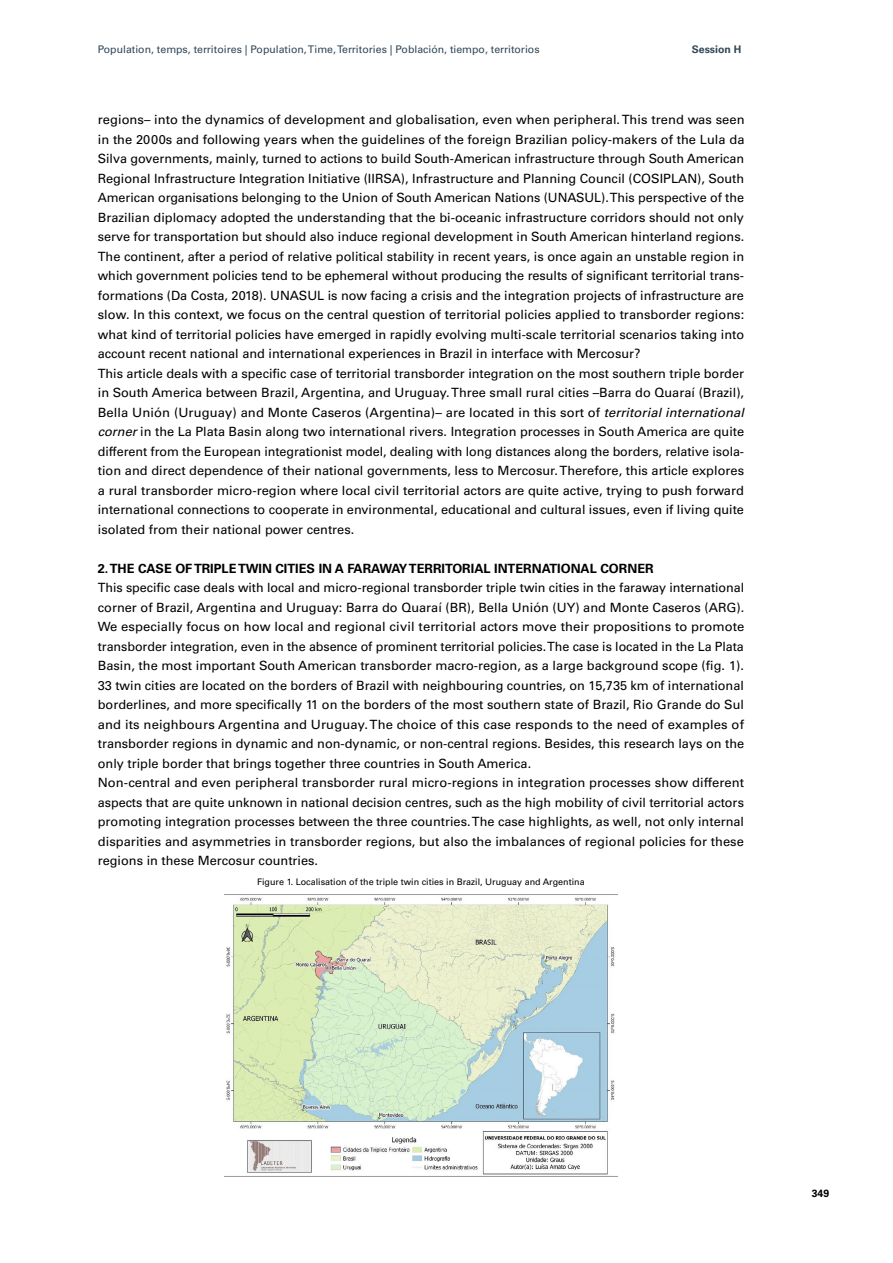
<style>
.page{position:relative;width:893px;height:1263px;background:#fff}
.page>*{position:absolute;margin:0;border:0;box-sizing:border-box;transform-origin:0 0}
.texte_courant{font:12.75px/19.5px "Univers LT";color:#000;text-align:justify}
.inter_1{font:700 12.75px "Univers LT";color:#000}
.t1{font:10.5px "Univers LT";color:#2f4755}
.t2{font:700 10.5px "Univers LT";color:#2f4755}
.t3{font:700 10.5px "Univers LT";color:#000}
.Figure{font:9px "Univers LT";color:#000}
.s1{font-style:italic}
</style>
<div class="page">
<img style="left:225px;top:894px;width:392px;height:283px">
<p class="t1" style="left:98px;top:43px;width:443px">Population, temps, territoires | Population, Time, Territories | Población, tiempo, territorios</p>
<p class="t2" style="left:692px;top:43px;width:51px">Session H</p>
<p class="texte_courant" style="left:98px;top:110px;width:648px">regions– into the dynamics of development and globalisation, even when peripheral. This trend was seen in the 2000s and following years when the guidelines of the foreign Brazilian policy-makers of the Lula da Silva governments, mainly, turned to actions to build South-American infrastructure through South American Regional Infrastructure Integration Initiative (IIRSA), Infrastructure and Planning Council (COSIPLAN), South American organisations belonging to the Union of South American Nations (UNASUL). This perspective of the Brazilian diplomacy adopted the understanding that the bi-oceanic infrastructure corridors should not only serve for transportation but should also induce regional development in South American hinterland regions.<br>The continent, after a period of relative political stability in recent years, is once again an unstable region in which government policies tend to be ephemeral without producing the results of significant territorial trans&shy;formations (Da Costa, 2018). UNASUL is now facing a crisis and the integration projects of infrastructure are slow. In this context, we focus on the central question of territorial policies applied to transborder regions: what kind of territorial policies have emerged in rapidly evolving multi-scale territorial scenarios taking into account recent national and international experiences in Brazil in interface with Mercosur?</p>
<p class="texte_courant" style="left:98px;top:363px;width:648px">This article deals with a specific case of territorial transborder integration on the most southern triple border in South America between Brazil, Argentina, and Uruguay. Three small rural cities –Barra do Quaraí (Brazil), Bella Unión (Uruguay) and Monte Caseros (Argentina)– are located in this sort of <span class="s1">territorial international corner</span> in the La Plata Basin along two international rivers. Integration processes in South America are quite different from the European integrationist model, dealing with long distances along the borders, relative isola&shy;tion and direct dependence of their national governments, less to Mercosur. Therefore, this article explores a rural transborder micro-region where local civil territorial actors are quite active, trying to push forward international connections to cooperate in environmental, educational and cultural issues, even if living quite isolated from their national power centres.</p>
<p class="inter_1" style="left:98px;top:561px;width:557px">2. THE CASE OF TRIPLE TWIN CITIES IN A FARAWAY TERRITORIAL INTERNATIONAL CORNER</p>
<p class="texte_courant" style="left:98px;top:578px;width:648px">This specific case deals with local and micro-regional transborder triple twin cities in the faraway international corner of Brazil, Argentina and Uruguay: Barra do Quaraí (BR), Bella Unión (UY) and Monte Caseros (ARG).<br>We especially focus on how local and regional civil territorial actors move their propositions to promote transborder integration, even in the absence of prominent territorial policies. The case is located in the La Plata Basin, the most important South American transborder macro-region, as a large background scope (fig. 1).<br>33 twin cities are located on the borders of Brazil with neighbouring countries, on 15,735 km of international borderlines, and more specifically 11 on the borders of the most southern state of Brazil, Rio Grande do Sul and its neighbours Argentina and Uruguay. The choice of this case responds to the need of examples of transborder regions in dynamic and non-dynamic, or non-central regions. Besides, this research lays on the only triple border that brings together three countries in South America.</p>
<p class="texte_courant" style="left:98px;top:773px;width:648px">Non-central and even peripheral transborder rural micro-regions in integration processes show different aspects that are quite unknown in national decision centres, such as the high mobility of civil territorial actors promoting integration processes between the three countries. The case highlights, as well, not only internal disparities and asymmetries in transborder regions, but also the imbalances of regional policies for these regions in these Mercosur countries.</p>
<p class="Figure" style="left:257px;top:876px;width:329px">Figure 1. Localisation of the triple twin cities in Brazil, Uruguay and Argentina</p>
<p class="t3" style="left:812px;top:1187px;width:19px">349</p>
</div>
